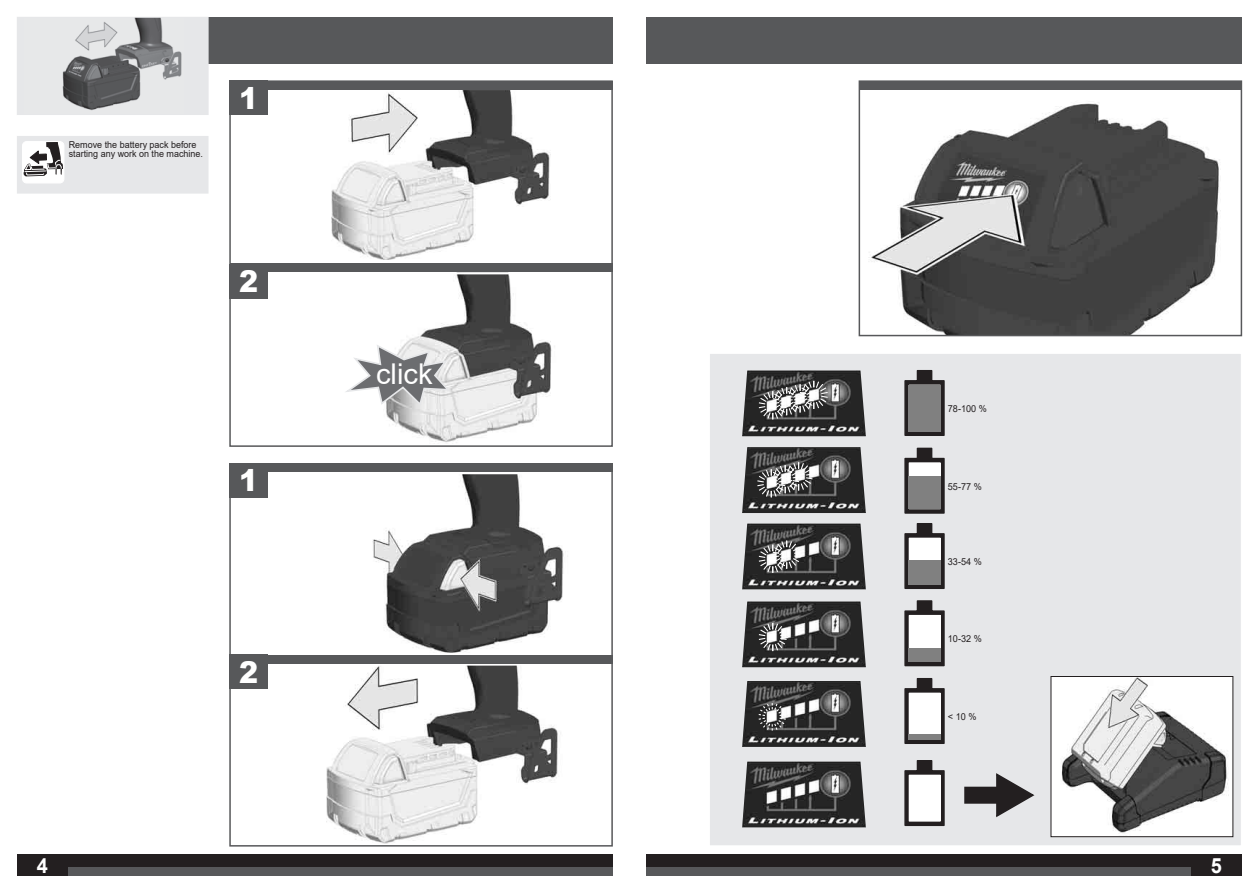
<style>
.page{position:relative;width:1259px;height:893px;background:#fff}
.page>*{position:absolute;margin:0;border:0;box-sizing:border-box;transform-origin:0 0}
.t1{font:900 30px "Arial";color:#fff;scale:.95 1}
.t2{font:28.65px "Arial";color:#fff}
.t3{font:700 21px "Arial";color:#fff;scale:.95 1}
.t4{font:9.6px "Arial";color:#231f20;scale:.95 1}
.t5{font:9.45px/9.4px "Arial";color:#231f20;scale:.95 1}
</style>
<div class="page">
<div style="left:17px;top:855px;width:595px;height:21px;background:#231f20"></div>
<div style="left:68px;top:867px;width:544px;height:9px;background:#57585a"></div>
<div style="left:646px;top:855px;width:596px;height:21px;background:#231f20"></div>
<div style="left:646px;top:867px;width:545px;height:9px;background:#57585a"></div>
<div style="left:17px;top:17px;width:595px;height:47px;background:#57585a"></div>
<div style="left:646px;top:17px;width:596px;height:47px;background:#57585a"></div>
<img style="left:861px;top:89px;width:378px;height:244px">
<div style="left:858px;top:80px;width:384px;height:256px;border:2px solid #57585a"></div>
<div style="left:859px;top:81px;width:382px;height:8px;background:#57585a"></div>
<div style="left:709px;top:353px;width:532px;height:493px;background:#e6e7e9"></div>
<img style="left:742px;top:370px;width:124px;height:66px">
<img style="left:742px;top:447px;width:124px;height:66px">
<img style="left:742px;top:523px;width:124px;height:66px">
<img style="left:742px;top:601px;width:124px;height:66px">
<img style="left:742px;top:681px;width:124px;height:66px">
<img style="left:742px;top:761px;width:124px;height:66px">
<svg style="left:904px;top:370px;width:41px;height:66px"></svg>
<div style="left:908px;top:385px;width:32px;height:47px;background:#808080"></div>
<svg style="left:904px;top:447px;width:41px;height:67px"></svg>
<div style="left:909px;top:463px;width:31px;height:46px;background:#fff"></div>
<div style="left:908px;top:462px;width:32px;height:47px;border:1px solid #fff"></div>
<div style="left:908px;top:476px;width:32px;height:33px;background:#808080"></div>
<svg style="left:904px;top:523px;width:41px;height:66px"></svg>
<div style="left:909px;top:538px;width:31px;height:46px;background:#fff"></div>
<div style="left:908px;top:538px;width:32px;height:47px;border:1px solid #fff"></div>
<div style="left:908px;top:560px;width:32px;height:25px;background:#808080"></div>
<svg style="left:904px;top:600px;width:41px;height:67px"></svg>
<div style="left:909px;top:615px;width:31px;height:46px;background:#fff"></div>
<div style="left:908px;top:615px;width:32px;height:47px;border:1px solid #fff"></div>
<div style="left:908px;top:649px;width:32px;height:13px;background:#808080"></div>
<svg style="left:904px;top:678px;width:41px;height:66px"></svg>
<div style="left:909px;top:693px;width:31px;height:46px;background:#fff"></div>
<div style="left:908px;top:693px;width:32px;height:47px;border:1px solid #fff"></div>
<div style="left:908px;top:734px;width:32px;height:6px;background:#808080"></div>
<svg style="left:904px;top:760px;width:41px;height:67px"></svg>
<div style="left:909px;top:775px;width:31px;height:46px;background:#fff"></div>
<div style="left:908px;top:775px;width:32px;height:47px;border:1px solid #fff"></div>
<img style="left:1052px;top:678px;width:179px;height:157px">
<div style="left:1050px;top:676px;width:183px;height:161px;border:1px solid #231f20"></div>
<div style="left:965px;top:787px;width:45px;height:16px;background:#231f20"></div>
<div style="left:964px;top:787px;width:47px;height:17px;border:2px solid #231f20"></div>
<svg style="left:995px;top:773px;width:40px;height:45px"></svg>
<svg style="left:757px;top:380px;width:72px;height:40px;background:#747474"></svg>
<svg style="left:756px;top:462px;width:57px;height:36px;background:#787878"></svg>
<svg style="left:757px;top:540px;width:45px;height:33px"></svg>
<svg style="left:757px;top:622px;width:31px;height:30px"></svg>
<svg style="left:759px;top:702px;width:26px;height:29px"></svg>
<div style="left:17px;top:17px;width:191px;height:98px;background:#e6e7e9"></div>
<img style="left:62px;top:19px;width:120px;height:92px">
<div style="left:17px;top:136px;width:191px;height:57px;background:#e6e7e9"></div>
<img style="left:233px;top:475px;width:331px;height:177px">
<img style="left:233px;top:275px;width:319px;height:168px">
<img style="left:331px;top:91px;width:220px;height:168px">
<div style="left:230px;top:88px;width:382px;height:174px;border:2px solid #fff"></div>
<img style="left:326px;top:666px;width:232px;height:177px">
<div style="left:230px;top:663px;width:382px;height:183px;border:2px solid #fff"></div>
<div style="left:230px;top:463px;width:382px;height:9px;background:#57585a"></div>
<div style="left:230px;top:655px;width:382px;height:8px;background:#57585a"></div>
<div style="left:230px;top:81px;width:382px;height:8px;background:#57585a"></div>
<div style="left:230px;top:264px;width:382px;height:8px;background:#57585a"></div>
<div style="left:230px;top:463px;width:38px;height:34px;background:#57585a"></div>
<div style="left:230px;top:81px;width:38px;height:34px;background:#57585a"></div>
<div style="left:230px;top:264px;width:38px;height:34px;background:#57585a"></div>
<div style="left:230px;top:655px;width:38px;height:34px;background:#57585a"></div>
<svg style="left:341px;top:343px;width:111px;height:64px"></svg>
<div style="left:22px;top:142px;width:42px;height:41px;background:#fff;border-radius:4px"></div>
<div style="left:22px;top:141px;width:42px;height:42px;border:1px solid #fff;border-radius:4px"></div>
<svg style="left:24px;top:142px;width:39px;height:34px"></svg>
<div style="left:229px;top:463px;width:384px;height:384px;border:2px solid #57585a"></div>
<div style="left:229px;top:80px;width:384px;height:367px;border:2px solid #57585a"></div>
<p class="t5" style="left:69px;top:140px;width:143px">Remove the battery pack before starting any work on the machine.</p>
<h1 class="t1" style="left:239px;top:76px;width:22px">1</h1>
<h1 class="t1" style="left:239px;top:259px;width:22px">2</h1>
<h1 class="t1" style="left:239px;top:458px;width:22px">1</h1>
<h1 class="t1" style="left:239px;top:650px;width:22px">2</h1>
<h2 class="t2" style="left:376px;top:358px;width:58px">click</h2>
<p class="t4" style="left:948px;top:403px;width:43px">78-100 %</p>
<p class="t4" style="left:948px;top:481px;width:37px">55-77 %</p>
<p class="t4" style="left:948px;top:556px;width:37px">33-54 %</p>
<p class="t4" style="left:948px;top:633px;width:37px">10-32 %</p>
<p class="t4" style="left:948px;top:711px;width:32px">&lt; 10 %</p>
<h3 class="t3" style="left:37px;top:854px;width:13px">4</h3>
<h3 class="t3" style="left:1211px;top:854px;width:13px">5</h3>
</div>
